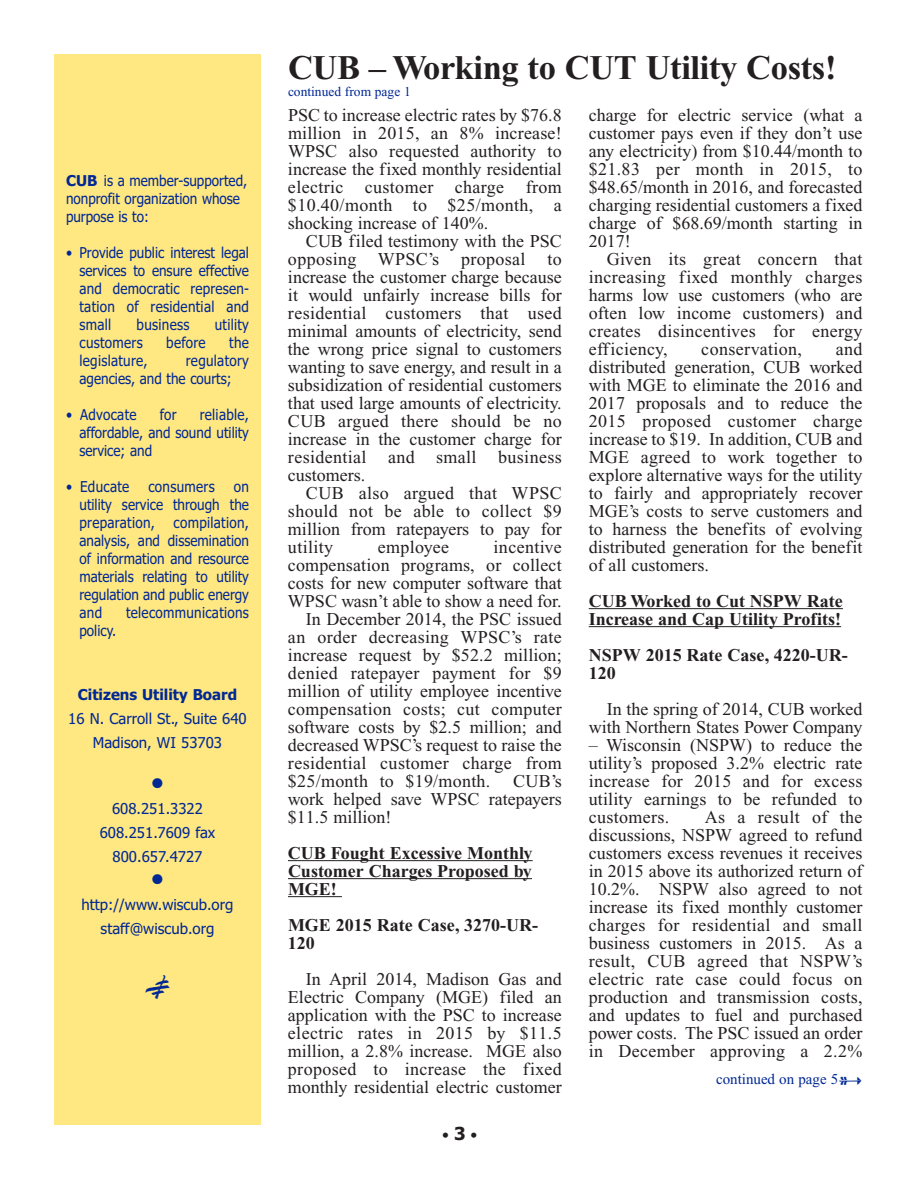
<style>
.page{position:relative;width:918px;height:1188px;background:#fff}
.page>*{position:absolute;margin:0;border:0;box-sizing:border-box;transform-origin:0 0}
.t1{font:36px "Type Embellishments Three Plain";color:#002894}
.t2{font:700 34.5px "Times";letter-spacing:-.01em;color:#231f20}
.t3{font:700 21px "Tahoma";color:#002894}
.t4{font:18px/18px "Times";color:#231f20;text-align:justify}
.t5{font:700 18px/18px "Times";color:#231f20}
.t6{font:18px "Times";letter-spacing:.02em;color:#231f20}
.t7{font:15px/18px "Tahoma";color:#002894;text-align:justify;scale:.9 1}
.t8{font:15px/24px "Tahoma";color:#002894;text-align:center}
.t9{font:15px "Tahoma";letter-spacing:.02em;color:#002894;scale:.9 1}
.t10{font:700 15px "Tahoma";color:#002894}
.t11{font:15px "Times";color:#002894}
.t12{font:15px "Tahoma";color:#231f20}
.t13{font:13.5px "Times";color:#002894}
.s1{font-weight:700}
.s2{font-weight:700;font-size:18px}
.s3{font-family:"Type Embellishments Three Plain";font-size:27px}
</style>
<div class="page">
<div style="left:54px;top:54px;width:207px;height:1071px;background:#ffe781"></div>
<hr style="left:288px;top:860px;width:245px;height:1px;background:#231f20">
<hr style="left:288px;top:878px;width:244px;height:1px;background:#231f20">
<hr style="left:288px;top:896px;width:54px;height:1px;background:#231f20">
<hr style="left:589px;top:608px;width:254px;height:1px;background:#231f20">
<hr style="left:589px;top:626px;width:252px;height:1px;background:#231f20">
<p class="t7" style="left:66px;top:172px;width:203px;text-align:left"><span class="s1">CUB</span> is a member-supported, nonprofit organization whose purpose is to:</p>
<p class="t7" style="left:80px;top:244px;width:190px;text-indent:-14px">• Provide public interest legal services to ensure effective and democratic represen&shy;tation of residential and small</p>
<p class="t9" style="left:137px;top:316px;width:60px">business</p>
<p class="t9" style="left:215px;top:316px;width:40px">utility</p>
<p class="t9" style="left:80px;top:334px;width:72px">customers</p>
<p class="t7" style="left:166px;top:334px;width:45px">before</p>
<p class="t7" style="left:229px;top:334px;width:23px">the</p>
<p class="t9" style="left:80px;top:352px;width:77px">legislature,</p>
<p class="t7" style="left:80px;top:352px;width:190px;text-indent:106px">regulatory agencies, and the courts;</p>
<p class="t9" style="left:66px;top:406px;width:80px">• Advocate</p>
<p class="t7" style="left:160px;top:406px;width:20px">for</p>
<p class="t7" style="left:80px;top:406px;width:190px;text-indent:120px">reliable, affordable, and sound utility service; and</p>
<p class="t9" style="left:66px;top:478px;width:72px">• Educate</p>
<p class="t9" style="left:148px;top:478px;width:75px">consumers</p>
<p class="t7" style="left:80px;top:478px;width:190px;text-indent:154px">on utility service through the preparation, compilation, analysis, and dissemination of information and resource materials relating to utility regulation and public energy and</p>
<p class="t9" style="left:126px;top:604px;width:138px">telecommunications</p>
<p class="t7" style="left:80px;top:622px;width:42px">policy.</p>
<p class="t10" style="left:78px;top:686px;width:161px">Citizens Utility Board</p>
<p class="t8" style="left:68px;top:707px;width:180px">16 N. Carroll St., Suite 640<br>Madison, WI 53703</p>
<p class="t3" style="left:151px;top:771px;width:15px">•</p>
<p class="t8" style="left:100px;top:797px;width:117px">608.251.3322<br>608.251.7609 fax<br>800.657.4727</p>
<p class="t3" style="left:151px;top:867px;width:15px">•</p>
<p class="t8" style="left:82px;top:893px;width:153px">http://www.wiscub.org staff@wiscub.org</p>
<h1 class="t1" style="left:144px;top:973px;width:29px">4</h1>
<h2 class="t2" style="left:288px;top:56px;width:550px">CUB – Working to CUT Utility Costs!</h2>
<p class="t13" style="left:288px;top:86px;width:124px">continued from page 1</p>
<p class="t4" style="left:288px;top:107px;width:275px">PSC to increase electric rates by $76.8 million in 2015, an 8% increase!<br>WPSC also requested authority to increase the fixed monthly residential electric customer charge from $10.40/month to $25/month, a shocking increase of 140%.</p>
<p class="t4" style="left:288px;top:233px;width:275px;text-indent:18px">CUB filed testimony with the PSC opposing WPSC’s proposal to increase the customer charge because it would unfairly increase bills for residential customers that used minimal amounts of electricity, send the wrong price signal to customers wanting to save energy, and result in a subsidization of residential customers that used large amounts of electricity.<br>CUB argued there should be no increase in the customer charge for residential and small business customers.</p>
<p class="t4" style="left:288px;top:485px;width:275px;text-indent:18px">CUB also argued that WPSC should not be able to collect $9 million from ratepayers to pay for utility</p>
<p class="t6" style="left:378px;top:540px;width:73px">employee</p>
<p class="t6" style="left:494px;top:540px;width:70px">incentive</p>
<p class="t4" style="left:288px;top:557px;width:275px">compensation programs, or collect</p>
<p class="t4" style="left:288px;top:575px;width:275px">costs for new computer software that</p>
<p class="t4" style="left:288px;top:593px;width:275px">WPSC wasn’t able to show a need for.</p>
<p class="t4" style="left:306px;top:611px;width:257px">In December 2014, the PSC issued</p>
<p class="t6" style="left:288px;top:630px;width:275px">an order decreasing WPSC’s rate</p>
<p class="t4" style="left:288px;top:647px;width:275px">increase request by $52.2 million;</p>
<p class="t6" style="left:288px;top:666px;width:275px">denied ratepayer payment for $9</p>
<p class="t4" style="left:288px;top:683px;width:275px">million of utility employee incentive</p>
<p class="t6" style="left:288px;top:702px;width:275px">compensation costs; cut computer</p>
<p class="t4" style="left:288px;top:719px;width:275px">software costs by $2.5 million; and</p>
<p class="t4" style="left:288px;top:737px;width:275px">decreased WPSC’s request to raise the</p>
<p class="t6" style="left:288px;top:756px;width:275px">residential customer charge from</p>
<p class="t4" style="left:288px;top:773px;width:204px">$25/month to $19/month.</p>
<p class="t4" style="left:288px;top:773px;width:275px;text-indent:225px">CUB’s work helped save WPSC ratepayers $11.5 million!</p>
<p class="t5" style="left:288px;top:846px;width:246px;text-align:justify">CUB Fought Excessive Monthly Customer Charges Proposed by MGE!</p>
<p class="t5" style="left:288px;top:918px;width:252px">MGE 2015 Rate Case, 3270-UR-<br>120</p>
<p class="t4" style="left:288px;top:971px;width:275px;text-indent:18px">In April 2014, Madison Gas and Electric Company (MGE) filed an application with the PSC to increase electric rates in 2015 by $11.5 million, a 2.8% increase. MGE also proposed to increase the fixed monthly residential electric customer</p>
<p class="t12" style="left:442px;top:1126px;width:37px">•<span class="s2">3</span>•</p>
<p class="t4" style="left:589px;top:107px;width:275px">charge for electric service (what a customer pays even if they don’t use any electricity) from $10.44/month to $21.83 per month in 2015, to $48.65/month in 2016, and forecasted charging residential customers a fixed charge of $68.69/month starting in 2017!</p>
<p class="t4" style="left:589px;top:251px;width:275px;text-indent:18px">Given its great concern that increasing fixed monthly charges harms low use customers (who are often low income customers) and creates disincentives for energy efficiency,</p>
<p class="t4" style="left:589px;top:341px;width:275px;text-indent:247px">and distributed generation, CUB worked with MGE to eliminate the 2016 and 2017 proposals and to reduce the 2015 proposed customer charge increase to $19. In addition, CUB and MGE agreed to work together to explore alternative ways for the utility to fairly and appropriately recover MGE’s costs to serve customers and to harness the benefits of evolving distributed generation for the benefit of all customers.</p>
<p class="t5" style="left:589px;top:594px;width:256px">CUB Worked to Cut NSPW Rate<br>Increase and Cap Utility Profits!</p>
<p class="t5" style="left:589px;top:648px;width:261px">NSPW 2015 Rate Case, 4220-UR-<br>120</p>
<p class="t4" style="left:589px;top:701px;width:275px;text-align:right">In the spring of 2014, CUB worked with Northern States Power Company</p>
<p class="t4" style="left:589px;top:737px;width:275px">– Wisconsin (NSPW) to reduce the utility’s proposed 3.2% electric rate increase for 2015 and for excess utility earnings to be refunded to customers.</p>
<p class="t6" style="left:701px;top:342px;width:102px">conservation,</p>
<p class="t4" style="left:589px;top:809px;width:275px;text-indent:116px">As a result of the discussions, NSPW agreed to refund customers excess revenues it receives in 2015 above its authorized return of 10.2%. NSPW also agreed to not increase its fixed monthly customer charges for residential and small business customers in 2015. As a result, CUB agreed that NSPW’s electric rate case could focus on production and transmission costs, and updates to fuel and purchased power costs. The PSC issued an order in December approving a 2.2%</p>
<p class="t11" style="left:716px;top:1074px;width:148px">continued on page 5<span class="s3">z</span></p>
</div>
